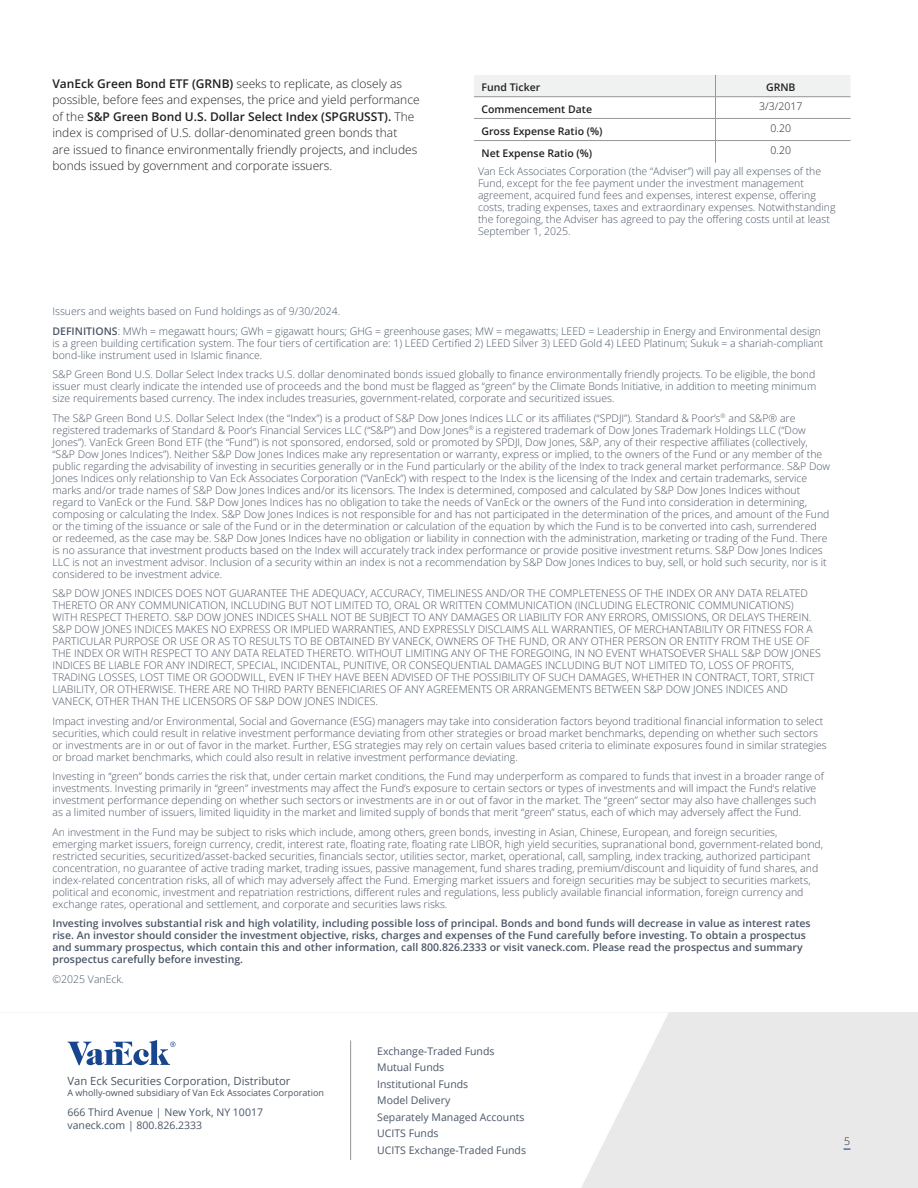
<style>
.page{position:relative;width:918px;height:1188px;background:#fff}
.page>*{position:absolute;margin:0;border:0;box-sizing:border-box;transform-origin:0 0}
.Body_Copy{font:300 12px/16.5px "Open Sans";color:#231f20}
.t1{font:11.25px "Open Sans";color:#4b5666}
.Disclosure_last_page{font:300 10.5px/12px "Open Sans";color:#4b5666}
.Disclosure_last_page-2{font:600 10.5px/12px "Open Sans";color:#4b5666}
.Disclosure{font:300 10.5px/12px "Open Sans";color:#4b5666}
.t2{font:10.5px/16.5px "Open Sans";color:#4b5666}
.Table___Right_Hand_Call_Out{font:600 10.5px "Open Sans";color:#231f20}
.Table___Right_Hand_Call_Out_-_Semi_Bold{font:600 10.5px "Open Sans";color:#231f20}
.Table___Right_Hand_Call_Out-2{font:300 10.5px "Open Sans";color:#231f20}
.Table___Right_Hand_Call_Out-3{font:300 10.5px "Open Sans";color:#231f20}
.t3{font:9px "Open Sans";color:#4b5666}
.s1{font-weight:600}
</style>
<div class="page">
<div style="left:0;top:1012px;width:918px;height:176px;background:#e9e9e9"></div>
<div style="left:0;top:1012px;width:668px;height:176px;background:#fff"></div>
<svg style="left:68px;top:1040px;width:107px;height:25px;background:#a7b9d4"></svg>
<hr style="left:350px;top:1040px;width:1px;height:120px;background:#959699">
<svg style="left:474px;top:75px;width:376px;height:88px"></svg>
<p class="Body_Copy" style="left:52px;top:75px;width:369px"><span class="s1">VanEck Green Bond ETF (GRNB)</span> seeks to replicate, as closely as possible, before fees and expenses, the price and yield performance of the <span class="s1">S&amp;P Green Bond U.S. Dollar Select Index (SPGRUSST).</span> The index is comprised of U.S. dollar-denominated green bonds that<br>are issued to finance environmentally friendly projects, and includes bonds issued by government and corporate issuers.</p>
<p class="Table___Right_Hand_Call_Out_-_Semi_Bold" style="left:482px;top:80px;width:60px">Fund Ticker</p>
<p class="Table___Right_Hand_Call_Out_-_Semi_Bold" style="left:766px;top:80px;width:31px">GRNB</p>
<p class="Table___Right_Hand_Call_Out" style="left:482px;top:102px;width:112px">Commencement Date</p>
<p class="Table___Right_Hand_Call_Out-2" style="left:759px;top:99px;width:45px">3/3/2017</p>
<p class="Table___Right_Hand_Call_Out" style="left:482px;top:124px;width:123px">Gross Expense Ratio (%)</p>
<p class="Table___Right_Hand_Call_Out-2" style="left:771px;top:121px;width:22px">0.20</p>
<p class="Table___Right_Hand_Call_Out" style="left:482px;top:146px;width:112px">Net Expense Ratio (%)</p>
<p class="Table___Right_Hand_Call_Out-3" style="left:771px;top:143px;width:22px">0.20</p>
<p class="Disclosure" style="left:478px;top:165px;width:359px">Van Eck Associates Corporation (the “Adviser”) will pay all expenses of the Fund, except for the fee payment under the investment management agreement, acquired fund fees and expenses, interest expense, offering costs, trading expenses, taxes and extraordinary expenses. Notwithstanding the foregoing, the Adviser has agreed to pay the offering costs until at least September 1, 2025.</p>
<p class="Disclosure_last_page" style="left:52px;top:305px;width:289px">Issuers and weights based on Fund holdings as of 9/30/2024.</p>
<p class="Disclosure_last_page" style="left:52px;top:325px;width:772px"><span class="s1">DEFINITIONS</span>: MWh = megawatt hours; GWh = gigawatt hours; GHG = greenhouse gases; MW = megawatts; LEED = Leadership in Energy and Environmental design is a green building certification system. The four tiers of certification are: 1) LEED Certified 2) LEED Silver 3) LEED Gold 4) LEED Platinum; Sukuk = a shariah-compliant bond-like instrument used in Islamic finance.</p>
<p class="Disclosure_last_page" style="left:52px;top:368px;width:765px;text-align:justify">S&amp;P Green Bond U.S. Dollar Select Index tracks U.S. dollar denominated bonds issued globally to finance environmentally friendly projects. To be eligible, the bond issuer must clearly indicate the intended use of proceeds and the bond must be flagged as “green” by the Climate Bonds Initiative, in addition to meeting minimum size requirements based currency. The index includes treasuries, government-related, corporate and securitized issues.</p>
<p class="Disclosure_last_page" style="left:52px;top:412px;width:779px">The S&amp;P Green Bond U.S. Dollar Select Index (the “Index”) is a product of S&amp;P Dow Jones Indices LLC or its affiliates (“SPDJI”). Standard &amp; Poor’s<sup>®</sup> and S&amp;P® are registered trademarks of Standard &amp; Poor’s Financial Services LLC (“S&amp;P”) and Dow Jones<sup>®</sup> is a registered trademark of Dow Jones Trademark Holdings LLC (“Dow Jones”). VanEck Green Bond ETF (the “Fund”) is not sponsored, endorsed, sold or promoted by SPDJI, Dow Jones, S&amp;P, any of their respective affiliates (collectively, “S&amp;P Dow Jones Indices”). Neither S&amp;P Dow Jones Indices make any representation or warranty, express or implied, to the owners of the Fund or any member of the public regarding the advisability of investing in securities generally or in the Fund particularly or the ability of the Index to track general market performance. S&amp;P Dow Jones Indices only relationship to Van Eck Associates Corporation (“VanEck”) with respect to the Index is the licensing of the Index and certain trademarks, service marks and/or trade names of S&amp;P Dow Jones Indices and/or its licensors. The Index is determined, composed and calculated by S&amp;P Dow Jones Indices without regard to VanEck or the Fund. S&amp;P Dow Jones Indices has no obligation to take the needs of VanEck or the owners of the Fund into consideration in determining, composing or calculating the Index. S&amp;P Dow Jones Indices is not responsible for and has not participated in the determination of the prices, and amount of the Fund or the timing of the issuance or sale of the Fund or in the determination or calculation of the equation by which the Fund is to be converted into cash, surrendered<br>or redeemed, as the case may be. S&amp;P Dow Jones Indices have no obligation or liability in connection with the administration, marketing or trading of the Fund. There is no assurance that investment products based on the Index will accurately track index performance or provide positive investment returns. S&amp;P Dow Jones Indices LLC is not an investment advisor. Inclusion of a security within an index is not a recommendation by S&amp;P Dow Jones Indices to buy, sell, or hold such security, nor is it considered to be investment advice.</p>
<p class="Disclosure_last_page" style="left:52px;top:587px;width:770px">S&amp;P DOW JONES INDICES DOES NOT GUARANTEE THE ADEQUACY, ACCURACY, TIMELINESS AND/OR THE COMPLETENESS OF THE INDEX OR ANY DATA RELATED THERETO OR ANY COMMUNICATION, INCLUDING BUT NOT LIMITED TO, ORAL OR WRITTEN COMMUNICATION (INCLUDING ELECTRONIC COMMUNICATIONS)<br>WITH RESPECT THERETO. S&amp;P DOW JONES INDICES SHALL NOT BE SUBJECT TO ANY DAMAGES OR LIABILITY FOR ANY ERRORS, OMISSIONS, OR DELAYS THEREIN.<br>S&amp;P DOW JONES INDICES MAKES NO EXPRESS OR IMPLIED WARRANTIES, AND EXPRESSLY DISCLAIMS ALL WARRANTIES, OF MERCHANTABILITY OR FITNESS FOR A PARTICULAR PURPOSE OR USE OR AS TO RESULTS TO BE OBTAINED BY VANECK, OWNERS OF THE FUND, OR ANY OTHER PERSON OR ENTITY FROM THE USE OF THE INDEX OR WITH RESPECT TO ANY DATA RELATED THERETO. WITHOUT LIMITING ANY OF THE FOREGOING, IN NO EVENT WHATSOEVER SHALL S&amp;P DOW JONES INDICES BE LIABLE FOR ANY INDIRECT, SPECIAL, INCIDENTAL, PUNITIVE, OR CONSEQUENTIAL DAMAGES INCLUDING BUT NOT LIMITED TO, LOSS OF PROFITS, TRADING LOSSES, LOST TIME OR GOODWILL, EVEN IF THEY HAVE BEEN ADVISED OF THE POSSIBILITY OF SUCH DAMAGES, WHETHER IN CONTRACT, TORT, STRICT LIABILITY, OR OTHERWISE. THERE ARE NO THIRD PARTY BENEFICIARIES OF ANY AGREEMENTS OR ARRANGEMENTS BETWEEN S&amp;P DOW JONES INDICES AND VANECK, OTHER THAN THE LICENSORS OF S&amp;P DOW JONES INDICES.</p>
<p class="Disclosure_last_page" style="left:52px;top:715px;width:776px">Impact investing and/or Environmental, Social and Governance (ESG) managers may take into consideration factors beyond traditional financial information to select securities, which could result in relative investment performance deviating from other strategies or broad market benchmarks, depending on whether such sectors or investments are in or out of favor in the market. Further, ESG strategies may rely on certain values based criteria to eliminate exposures found in similar strategies or broad market benchmarks, which could also result in relative investment performance deviating.</p>
<p class="Disclosure_last_page" style="left:52px;top:770px;width:773px">Investing in “green” bonds carries the risk that, under certain market conditions, the Fund may underperform as compared to funds that invest in a broader range of investments. Investing primarily in “green” investments may affect the Fund’s exposure to certain sectors or types of investments and will impact the Fund’s relative investment performance depending on whether such sectors or investments are in or out of favor in the market. The “green” sector may also have challenges such as a limited number of issuers, limited liquidity in the market and limited supply of bonds that merit “green” status, each of which may adversely affect the Fund.</p>
<p class="Disclosure_last_page" style="left:52px;top:826px;width:772px">An investment in the Fund may be subject to risks which include, among others, green bonds, investing in Asian, Chinese, European, and foreign securities, emerging market issuers, foreign currency, credit, interest rate, floating rate, floating rate LIBOR, high yield securities, supranational bond, government-related bond, restricted securities, securitized/asset-backed securities, financials sector, utilities sector, market, operational, call, sampling, index tracking, authorized participant concentration, no guarantee of active trading market, trading issues, passive management, fund shares trading, premium/discount and liquidity of fund shares, and index-related concentration risks, all of which may adversely affect the Fund. Emerging market issuers and foreign securities may be subject to securities markets, political and economic, investment and repatriation restrictions, different rules and regulations, less publicly available financial information, foreign currency and exchange rates, operational and settlement, and corporate and securities laws risks.</p>
<p class="Disclosure_last_page-2" style="left:52px;top:917px;width:760px">Investing involves substantial risk and high volatility, including possible loss of principal. Bonds and bond funds will decrease in value as interest rates rise. An investor should consider the investment objective, risks, charges and expenses of the Fund carefully before investing. To obtain a prospectus and summary prospectus, which contain this and other information, call 800.826.2333 or visit vaneck.com. Please read the prospectus and summary prospectus carefully before investing.</p>
<p class="Disclosure_last_page" style="left:52px;top:973px;width:73px">©2025 VanEck.</p>
<p class="t1" style="left:68px;top:1074px;width:225px">Van Eck Securities Corporation, Distributor</p>
<p class="t3" style="left:68px;top:1087px;width:258px">A wholly-owned subsidiary of Van Eck Associates Corporation</p>
<p class="t2" style="left:68px;top:1105px;width:197px;line-height:13.5px">666 Third Avenue | New York, NY 10017 vaneck.com | 800.826.2333</p>
<p class="t2" style="left:377px;top:1043px;width:150px">Exchange-Traded Funds<br>Mutual Funds<br>Institutional Funds<br>Model Delivery<br>Separately Managed Accounts<br>UCITS Funds<br>UCITS Exchange-Traded Funds</p>
<p class="Table___Right_Hand_Call_Out-2" style="left:844px;top:1134px;width:7px">5</p>
</div>
